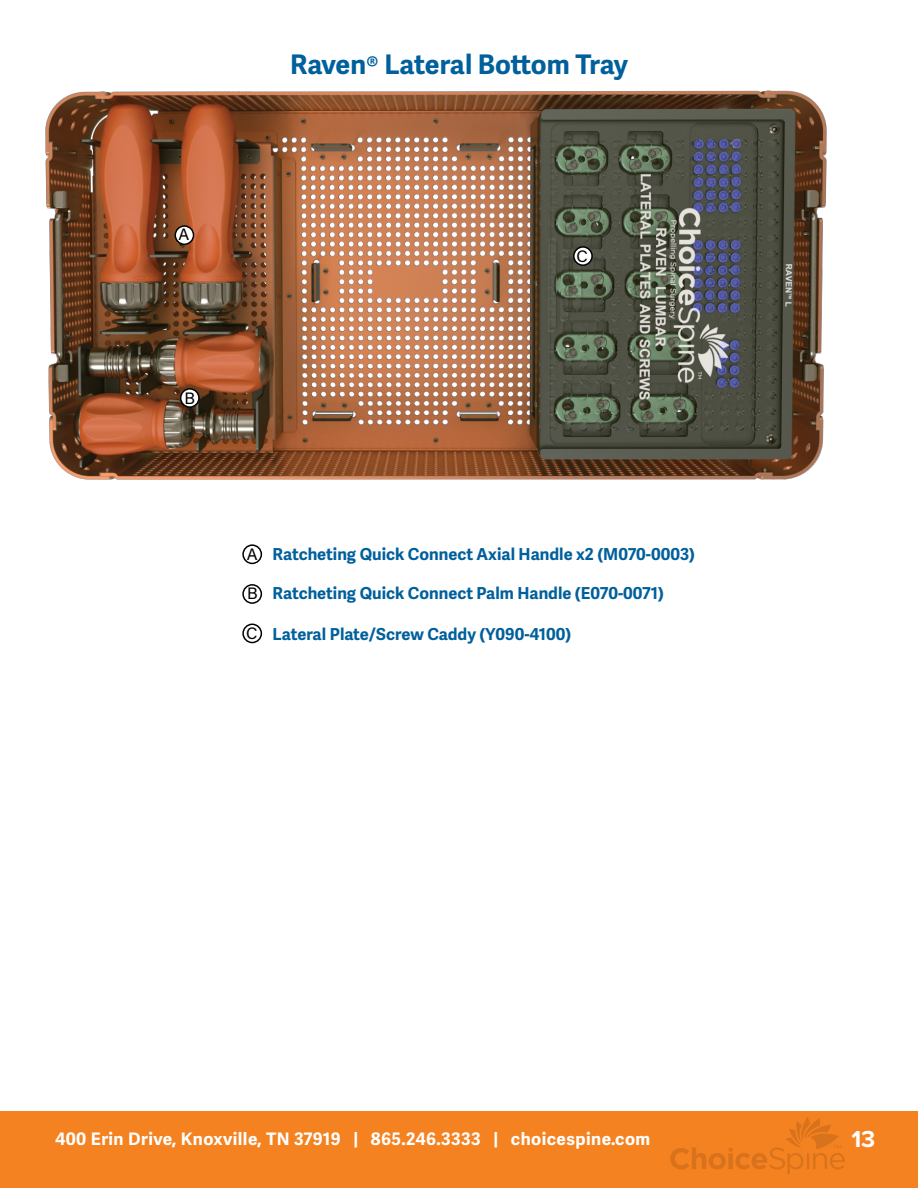
<style>
.page{position:relative;width:918px;height:1188px;background:#fff}
.page>*{position:absolute;margin:0;border:0;box-sizing:border-box;transform-origin:0 0}
.t1{font:700 27px "Adelle Sans";letter-spacing:-.01em;color:#00609c}
.t2{font:700 24px "Proxima Nova";color:#fff}
.t3{font:700 17.25px "Adelle Sans";letter-spacing:.025em;color:#fff}
.t4{font:700 16.5px "Adelle Sans";color:#00609c}
.t5{font:16.5px "Acumin Pro";color:#000}
</style>
<div class="page">
<div style="left:0;top:1111px;width:918px;height:77px;background:#f58220"></div>
<svg style="left:670px;top:1117px;width:175px;height:57px"></svg>
<img style="left:45px;top:91px;width:781px;height:388px">
<div style="left:242px;top:544px;width:20px;height:20px;border:2px solid #000;border-radius:50%"></div>
<div style="left:175px;top:226px;width:19px;height:18px;background:#fff;border-radius:50%"></div>
<div style="left:175px;top:225px;width:19px;height:20px;border:2px solid #000;border-radius:50%"></div>
<div style="left:242px;top:584px;width:20px;height:20px;border:2px solid #000;border-radius:50%"></div>
<div style="left:181px;top:389px;width:18px;height:18px;background:#fff;border-radius:50%"></div>
<div style="left:180px;top:388px;width:20px;height:20px;border:2px solid #000;border-radius:50%"></div>
<div style="left:242px;top:624px;width:20px;height:19px;border:2px solid #000;border-radius:50%"></div>
<div style="left:574px;top:247px;width:18px;height:18px;background:#fff;border-radius:50%"></div>
<div style="left:573px;top:246px;width:20px;height:20px;border:2px solid #000;border-radius:50%"></div>
<h1 class="t1" style="left:290px;top:49px;width:339px">Raven® Lateral Bottom Tray</h1>
<p class="t5" style="left:179px;top:223px;width:12px">A</p>
<p class="t5" style="left:185px;top:387px;width:12px">B</p>
<p class="t5" style="left:577px;top:245px;width:13px">C</p>
<p class="t5" style="left:247px;top:542px;width:12px">A</p>
<p class="t5" style="left:247px;top:582px;width:12px">B</p>
<p class="t5" style="left:246px;top:622px;width:13px">C</p>
<p class="t4" style="left:273px;top:544px;width:424px">Ratcheting Quick Connect Axial Handle x2 (M070-0003)</p>
<p class="t4" style="left:273px;top:583px;width:393px">Ratcheting Quick Connect Palm Handle (E070-0071)</p>
<p class="t4" style="left:273px;top:624px;width:300px">Lateral Plate/Screw Caddy (Y090-4100)</p>
<p class="t3" style="left:55px;top:1129px;width:597px">400 Erin Drive, Knoxville, TN 37919 | 865.246.3333 | choicespine.com</p>
<h2 class="t2" style="left:851px;top:1121px;width:25px">13</h2>
</div>
